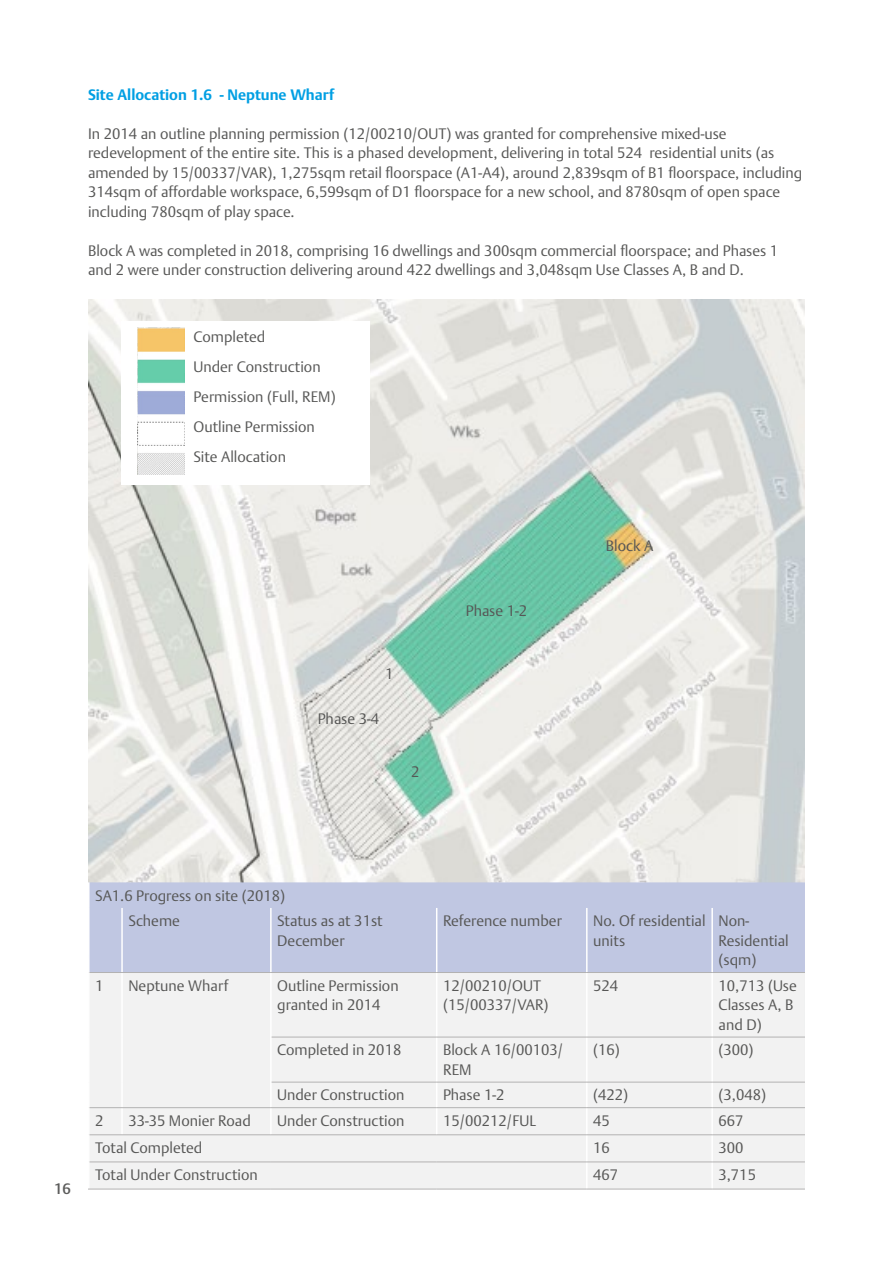
<style>
.page{position:relative;width:893px;height:1263px;background:#fff}
.page>*{position:absolute;margin:0;border:0;box-sizing:border-box;transform-origin:0 0}
.t1{font:300 15px/19.5px "DTL Argo TOT";color:#575756}
.t2{font:700 15px "DTL Argo TOT";color:#009fe3}
.t3{font:500 15px "DTL Argo TOT";color:#5c5c5b}
</style>
<div class="page">
<img style="left:88px;top:300px;width:717px;height:582px">
<div style="left:90px;top:882px;width:715px;height:90px;background:#c0c7e2"></div>
<div style="left:90px;top:973px;width:715px;height:216px;background:#f2f2f2"></div>
<hr style="left:121px;top:908px;width:2px;height:64px;background:#fff">
<hr style="left:270px;top:908px;width:2px;height:64px;background:#fff">
<hr style="left:436px;top:908px;width:1px;height:64px;background:#fff">
<hr style="left:586px;top:908px;width:2px;height:64px;background:#fff">
<hr style="left:711px;top:908px;width:2px;height:64px;background:#fff">
<hr style="left:121px;top:973px;width:2px;height:64px;background:#fff">
<hr style="left:270px;top:973px;width:2px;height:64px;background:#fff">
<hr style="left:436px;top:973px;width:1px;height:64px;background:#fff">
<hr style="left:586px;top:973px;width:2px;height:64px;background:#fff">
<hr style="left:711px;top:973px;width:2px;height:64px;background:#fff">
<hr style="left:121px;top:1037px;width:2px;height:45px;background:#fff">
<hr style="left:270px;top:1037px;width:2px;height:45px;background:#fff">
<hr style="left:436px;top:1037px;width:1px;height:45px;background:#fff">
<hr style="left:586px;top:1037px;width:2px;height:45px;background:#fff">
<hr style="left:711px;top:1037px;width:2px;height:45px;background:#fff">
<hr style="left:121px;top:1082px;width:2px;height:25px;background:#fff">
<hr style="left:270px;top:1082px;width:2px;height:25px;background:#fff">
<hr style="left:586px;top:1082px;width:2px;height:25px;background:#fff">
<hr style="left:711px;top:1082px;width:2px;height:25px;background:#fff">
<hr style="left:121px;top:1108px;width:2px;height:26px;background:#fff">
<hr style="left:270px;top:1108px;width:2px;height:26px;background:#fff">
<svg style="left:436px;top:1083px;width:1px;height:51px"></svg>
<hr style="left:586px;top:1108px;width:2px;height:26px;background:#fff">
<hr style="left:711px;top:1108px;width:2px;height:26px;background:#fff">
<hr style="left:586px;top:1135px;width:2px;height:27px;background:#fff">
<hr style="left:711px;top:1135px;width:2px;height:27px;background:#fff">
<hr style="left:586px;top:1162px;width:2px;height:27px;background:#fff">
<hr style="left:711px;top:1162px;width:2px;height:27px;background:#fff">
<hr style="left:90px;top:972px;width:32px;height:1px;background:#b3b2b2">
<hr style="left:122px;top:972px;width:149px;height:1px;background:#b3b2b2">
<hr style="left:271px;top:972px;width:166px;height:1px;background:#b3b2b2">
<hr style="left:437px;top:972px;width:150px;height:1px;background:#b3b2b2">
<hr style="left:587px;top:972px;width:125px;height:1px;background:#b3b2b2">
<hr style="left:712px;top:972px;width:93px;height:1px;background:#b3b2b2">
<hr style="left:90px;top:1107px;width:32px;height:1px;background:#b3b2b2">
<hr style="left:122px;top:1107px;width:149px;height:1px;background:#b3b2b2">
<hr style="left:90px;top:1134px;width:32px;height:1px;background:#b3b2b2">
<hr style="left:122px;top:1134px;width:149px;height:1px;background:#b3b2b2">
<hr style="left:90px;top:1162px;width:32px;height:1px;background:#b3b2b2">
<hr style="left:122px;top:1162px;width:149px;height:1px;background:#b3b2b2">
<hr style="left:271px;top:1162px;width:166px;height:1px;background:#b3b2b2">
<hr style="left:437px;top:1162px;width:150px;height:1px;background:#b3b2b2">
<hr style="left:88px;top:1189px;width:34px;height:1px;background:#b3b2b2">
<hr style="left:122px;top:1189px;width:149px;height:1px;background:#b3b2b2">
<hr style="left:271px;top:1189px;width:166px;height:1px;background:#b3b2b2">
<hr style="left:437px;top:1189px;width:150px;height:1px;background:#b3b2b2">
<hr style="left:272px;top:1037px;width:165px;height:1px;background:#b3b2b2">
<hr style="left:437px;top:1037px;width:150px;height:1px;background:#b3b2b2">
<hr style="left:587px;top:1037px;width:125px;height:1px;background:#b3b2b2">
<hr style="left:712px;top:1037px;width:93px;height:1px;background:#b3b2b2">
<hr style="left:272px;top:1082px;width:165px;height:1px;background:#b3b2b2">
<hr style="left:437px;top:1082px;width:150px;height:1px;background:#b3b2b2">
<hr style="left:587px;top:1082px;width:125px;height:1px;background:#b3b2b2">
<hr style="left:712px;top:1082px;width:93px;height:1px;background:#b3b2b2">
<hr style="left:271px;top:1107px;width:166px;height:1px;background:#b3b2b2">
<hr style="left:437px;top:1107px;width:150px;height:1px;background:#b3b2b2">
<hr style="left:587px;top:1107px;width:125px;height:1px;background:#b3b2b2">
<hr style="left:712px;top:1107px;width:93px;height:1px;background:#b3b2b2">
<hr style="left:271px;top:1134px;width:166px;height:1px;background:#b3b2b2">
<hr style="left:437px;top:1134px;width:150px;height:1px;background:#b3b2b2">
<hr style="left:587px;top:1134px;width:125px;height:1px;background:#b3b2b2">
<hr style="left:712px;top:1134px;width:93px;height:1px;background:#b3b2b2">
<hr style="left:587px;top:1162px;width:125px;height:1px;background:#b3b2b2">
<hr style="left:712px;top:1162px;width:93px;height:1px;background:#b3b2b2">
<hr style="left:587px;top:1189px;width:125px;height:1px;background:#b3b2b2">
<hr style="left:712px;top:1189px;width:93px;height:1px;background:#b3b2b2">
<div style="left:121px;top:321px;width:249px;height:164px;background:#fff"></div>
<img style="left:137px;top:327px;width:47px;height:147px">
<p class="t2" style="left:88px;top:86px;width:248px">Site Allocation 1.6 - Neptune Wharf</p>
<p class="t1" style="left:88px;top:124px;width:716px">In 2014 an outline planning permission (12/00210/OUT) was granted for comprehensive mixed-use redevelopment of the entire site. This is a phased development, delivering in total 524 residential units (as amended by 15/00337/VAR), 1,275sqm retail floorspace (A1-A4), around 2,839sqm of B1 floorspace, including 314sqm of affordable workspace, 6,599sqm of D1 floorspace for a new school, and 8780sqm of open space including 780sqm of play space.</p>
<p class="t1" style="left:88px;top:241px;width:692px">Block A was completed in 2018, comprising 16 dwellings and 300sqm commercial floorspace; and Phases 1 and 2 were under construction delivering around 422 dwellings and 3,048sqm Use Classes A, B and D.</p>
<p class="t1" style="left:193px;top:322px;width:144px;line-height:30px">Completed<br>Under Construction<br>Permission (Full, REM)<br>Outline Permission<br>Site Allocation</p>
<p class="t1" style="left:385px;top:664px;width:10px">1</p>
<p class="t1" style="left:318px;top:709px;width:63px">Phase 3-4</p>
<p class="t1" style="left:411px;top:762px;width:10px">2</p>
<p class="t1" style="left:466px;top:601px;width:63px">Phase 1-2</p>
<p class="t1" style="left:606px;top:536px;width:49px">Block A</p>
<p class="t3" style="left:54px;top:1180px;width:18px">16</p>
<p class="t1" style="left:128px;top:882px;width:158px;line-height:25.5px;text-indent:-33px">SA1.6 Progress on site (2018)<br>Scheme</p>
<p class="t1" style="left:277px;top:911px;width:107px">Status as at 31st<br>December</p>
<p class="t1" style="left:443px;top:911px;width:120px">Reference number</p>
<p class="t1" style="left:593px;top:911px;width:114px">No. Of residential units</p>
<p class="t1" style="left:718px;top:911px;width:72px">Non-<br>Residential (sqm)</p>
<p class="t1" style="left:95px;top:976px;width:10px">1</p>
<p class="t1" style="left:128px;top:976px;width:101px">Neptune Wharf</p>
<p class="t1" style="left:277px;top:976px;width:123px">Outline Permission granted in 2014</p>
<p class="t1" style="left:443px;top:976px;width:107px">12/00210/OUT (15/00337/VAR)</p>
<p class="t1" style="left:593px;top:976px;width:27px">524</p>
<p class="t1" style="left:718px;top:976px;width:80px">10,713 (Use<br>Classes A, B and D)</p>
<p class="t1" style="left:277px;top:1040px;width:126px">Completed in 2018</p>
<p class="t1" style="left:443px;top:1040px;width:122px">Block A 16/00103/<br>REM</p>
<p class="t1" style="left:593px;top:1040px;width:28px">(16)</p>
<p class="t1" style="left:718px;top:1040px;width:37px">(300)</p>
<p class="t1" style="left:277px;top:1085px;width:129px">Under Construction</p>
<p class="t1" style="left:443px;top:1085px;width:63px">Phase 1-2</p>
<p class="t1" style="left:593px;top:1085px;width:37px">(422)</p>
<p class="t1" style="left:718px;top:1085px;width:49px">(3,048)</p>
<p class="t1" style="left:95px;top:1111px;width:10px">2</p>
<p class="t1" style="left:128px;top:1111px;width:124px">33-35 Monier Road</p>
<p class="t1" style="left:277px;top:1111px;width:129px">Under Construction</p>
<p class="t1" style="left:443px;top:1111px;width:95px">15/00212/FUL</p>
<p class="t1" style="left:593px;top:1111px;width:18px">45</p>
<p class="t1" style="left:718px;top:1111px;width:27px">667</p>
<p class="t1" style="left:95px;top:1138px;width:109px">Total Completed</p>
<p class="t1" style="left:593px;top:1138px;width:18px">16</p>
<p class="t1" style="left:718px;top:1138px;width:27px">300</p>
<p class="t1" style="left:95px;top:1165px;width:164px">Total Under Construction</p>
<p class="t1" style="left:593px;top:1165px;width:27px">467</p>
<p class="t1" style="left:718px;top:1165px;width:39px">3,715</p>
</div>
